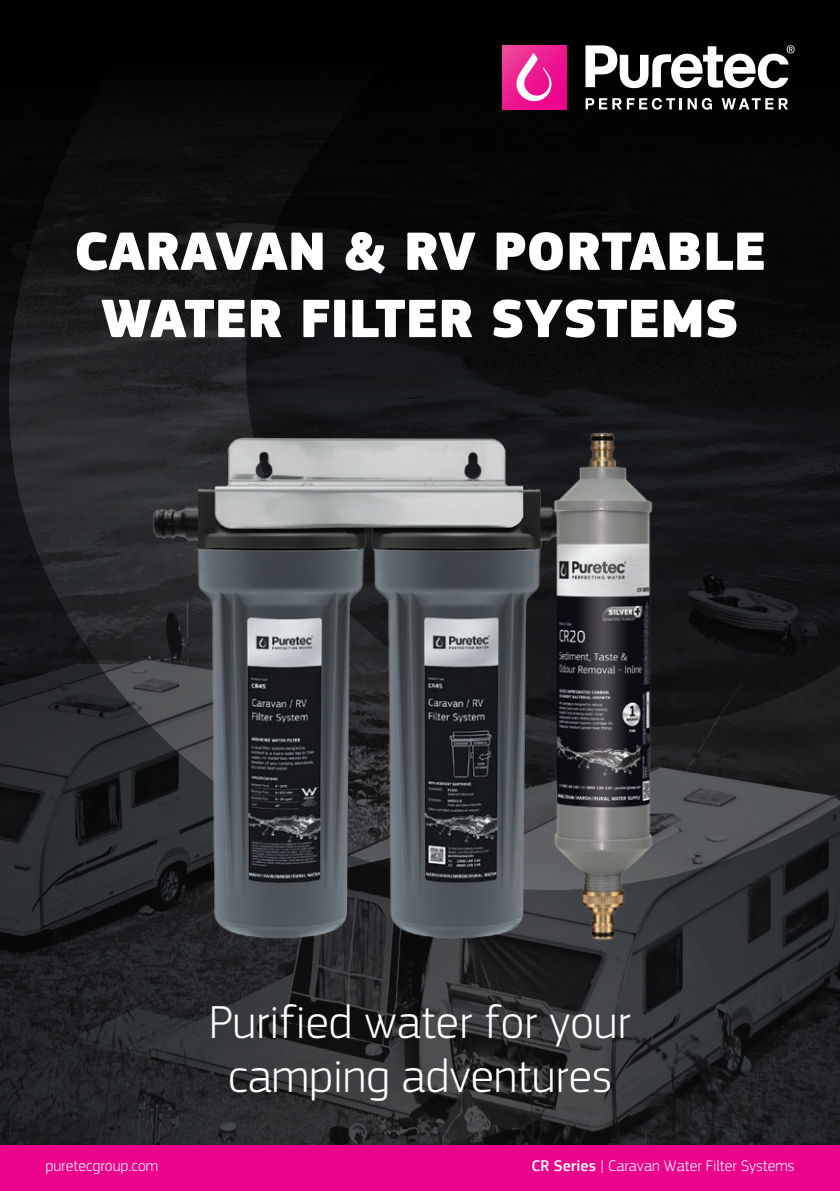
<style>
.page{position:relative;width:840px;height:1191px;background:#fff}
.page>*{position:absolute;margin:0;border:0;box-sizing:border-box;transform-origin:0 0}
.t1{font:900 56px "PF Square Sans Pro";color:#fff}
.t2{font:48px "PF Square Sans Pro Light V1";color:#fff}
.t3{font:16px "PF Square Sans Pro Light V1";color:#fff}
.s1{font-family:"PF Square Sans Pro";font-weight:500}
</style>
<div class="page">
<img style="left:0;top:0;width:839px;height:1145px">
<svg style="left:502px;top:45px;width:64px;height:64px;background:#ed1c91"></svg>
<svg style="left:515px;top:53px;width:36px;height:48px"></svg>
<svg style="left:687px;top:98px;width:24px;height:12px"></svg>
<svg style="left:585px;top:98px;width:96px;height:12px"></svg>
<svg style="left:721px;top:98px;width:66px;height:11px"></svg>
<svg style="left:585px;top:45px;width:209px;height:44px"></svg>
<div style="left:0;top:1145px;width:839px;height:46px;background:#ed028c"></div>
<img style="left:147px;top:422px;width:323px;height:517px">
<img style="left:470px;top:414px;width:261px;height:528px">
<p class="t1" style="left:74px;top:216px;width:693px">CARAVAN &amp; RV PORTABLE</p>
<p class="t1" style="left:101px;top:284px;width:639px">WATER FILTER SYSTEMS</p>
<p class="t2" style="left:209px;top:994px;width:423px">Purified water for your</p>
<p class="t2" style="left:228px;top:1048px;width:385px">camping adventures</p>
<p class="t3" style="left:45px;top:1156px;width:114px">puretecgroup.com</p>
<p class="t3" style="left:531px;top:1156px;width:264px"><span class="s1">CR Series</span> | Caravan Water Filter Systems</p>
</div>
